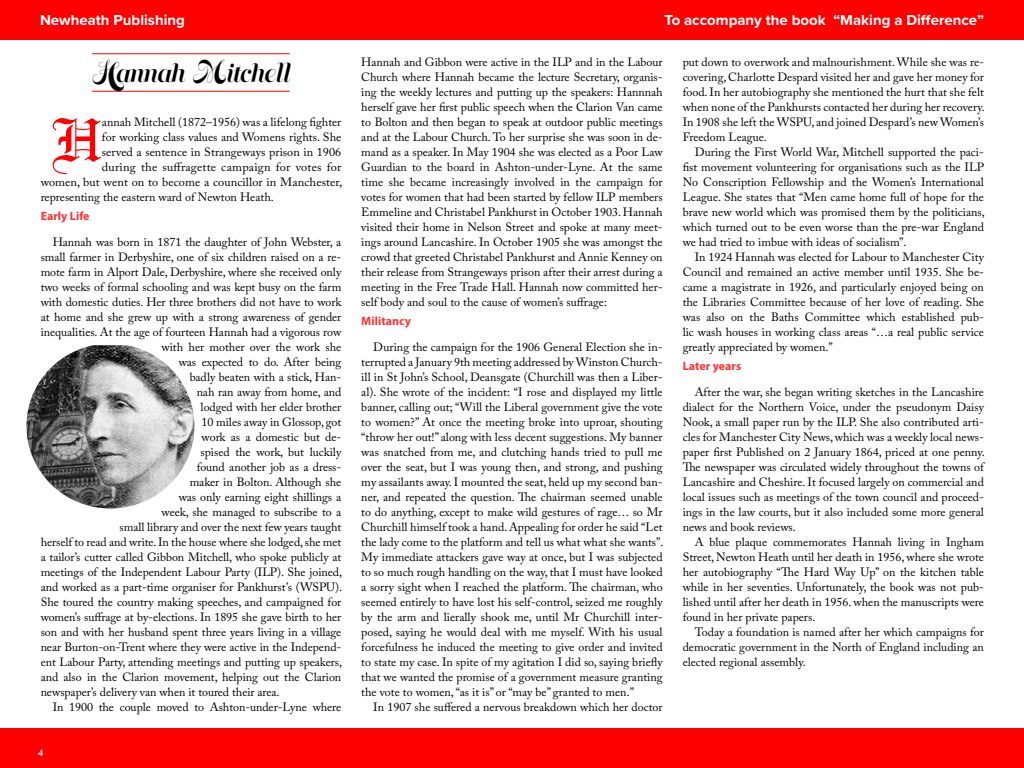
<style>
.page{position:relative;width:1024px;height:768px;background:#fff}
.page>*{position:absolute;margin:0;border:0;box-sizing:border-box;transform-origin:0 0}
.t1{font:63.8px "Linotext Std";color:#f00}
.t2{font:24px "Memoriam Pro Headline";color:#000}
.t3{font:700 15px "Proxima Nova";color:#fff}
.t4{font:12px/15px "Adobe Caslon Pro";letter-spacing:-.005em;color:#000;text-align:justify}
.t5{font:12px "Adobe Caslon Pro";letter-spacing:.015em;color:#000}
.t6{font:700 12px "Myriad Pro";color:#f33}
.t7{font:700 10px "Adobe Caslon Pro";color:#fff}
</style>
<div class="page">
<img style="left:26px;top:345px;width:168px;height:163px">
<hr style="left:92px;top:54px;width:198px;height:1px;background:#f00">
<hr style="left:92px;top:91px;width:198px;height:1px;background:#f00">
<div style="left:0;top:728px;width:1024px;height:40px;background:#f00"></div>
<div style="left:0;top:0;width:1024px;height:40px;background:#f00"></div>
<p class="t3" style="left:40px;top:8px;width:147px">Newheath Publishing</p>
<p class="t3" style="left:664px;top:8px;width:321px">To accompany the book “Making a Difference”</p>
<h2 class="t2" style="left:92px;top:59px;width:199px">Hannah Mitchell</h2>
<h1 class="t1" style="left:52px;top:102px;width:51px">H</h1>
<p class="t4" style="left:102px;top:114px;width:241px">annah Mitchell (1872–1956) was a lifelong fighter</p>
<p class="t4" style="left:102px;top:129px;width:241px">for working class values and Womens rights. She</p>
<p class="t4" style="left:102px;top:144px;width:241px">served a sentence in Strangeways prison in 1906</p>
<p class="t5" style="left:102px;top:160px;width:241px">during the suffragette campaign for votes for</p>
<p class="t4" style="left:41px;top:174px;width:303px">women, but went on to become a councillor in Manchester,</p>
<p class="t4" style="left:41px;top:189px;width:235px">representing the eastern ward of Newton Heath.</p>
<p class="t6" style="left:41px;top:208px;width:50px">Early Life</p>
<p class="t4" style="left:53px;top:234px;width:290px">Hannah was born in 1871 the daughter of John Webster, a</p>
<p class="t4" style="left:41px;top:249px;width:302px">small farmer in Derbyshire, one of six children raised on a re-</p>
<p class="t4" style="left:41px;top:264px;width:302px">mote farm in Alport Dale, Derbyshire, where she received only</p>
<p class="t4" style="left:41px;top:279px;width:302px">two weeks of formal schooling and was kept busy on the farm</p>
<p class="t4" style="left:41px;top:294px;width:302px">with domestic duties. Her three brothers did not have to work</p>
<p class="t4" style="left:41px;top:309px;width:302px">at home and she grew up with a strong awareness of gender</p>
<p class="t4" style="left:41px;top:324px;width:302px">inequalities. At the age of fourteen Hannah had a vigorous row</p>
<p class="t4" style="left:162px;top:339px;width:181px">with her mother over the work she</p>
<p class="t4" style="left:179px;top:354px;width:164px">was expected to do. After being</p>
<p class="t4" style="left:190px;top:369px;width:153px">badly beaten with a stick, Han-</p>
<p class="t4" style="left:197px;top:384px;width:146px">nah ran away from home, and</p>
<p class="t4" style="left:201px;top:399px;width:142px">lodged with her elder brother</p>
<p class="t4" style="left:202px;top:414px;width:141px">10 miles away in Glossop, got</p>
<p class="t4" style="left:202px;top:429px;width:141px">work as a domestic but de-</p>
<p class="t4" style="left:201px;top:444px;width:142px">spised the work, but luckily</p>
<p class="t4" style="left:197px;top:459px;width:146px">found another job as a dress-</p>
<p class="t4" style="left:190px;top:474px;width:153px">maker in Bolton. Although she</p>
<p class="t4" style="left:179px;top:489px;width:164px">was only earning eight shillings a</p>
<p class="t4" style="left:162px;top:504px;width:181px">week, she managed to subscribe to a</p>
<p class="t4" style="left:120px;top:519px;width:223px">small library and over the next few years taught</p>
<p class="t4" style="left:41px;top:534px;width:302px">herself to read and write. In the house where she lodged, she met</p>
<p class="t4" style="left:41px;top:549px;width:302px">a tailor’s cutter called Gibbon Mitchell, who spoke publicly at</p>
<p class="t4" style="left:41px;top:564px;width:303px">meetings of the Independent Labour Party (ILP). She joined,</p>
<p class="t4" style="left:41px;top:579px;width:303px">and worked as a part-time organiser for Pankhurst’s (WSPU).</p>
<p class="t4" style="left:41px;top:594px;width:302px">She toured the country making speeches, and campaigned for</p>
<p class="t4" style="left:41px;top:609px;width:302px">women’s suffrage at by-elections. In 1895 she gave birth to her</p>
<p class="t4" style="left:41px;top:624px;width:302px">son and with her husband spent three years living in a village</p>
<p class="t4" style="left:41px;top:639px;width:302px">near Burton-on-Trent where they were active in the Independ-</p>
<p class="t4" style="left:41px;top:654px;width:303px">ent Labour Party, attending meetings and putting up speakers,</p>
<p class="t4" style="left:41px;top:669px;width:302px">and also in the Clarion movement, helping out the Clarion</p>
<p class="t4" style="left:41px;top:684px;width:241px">newspaper’s delivery van when it toured their area.</p>
<p class="t4" style="left:53px;top:699px;width:290px">In 1900 the couple moved to Ashton-under-Lyne where</p>
<p class="t7" style="left:38px;top:747px;width:6px">4</p>
<p class="t4" style="left:361px;top:54px;width:303px">Hannah and Gibbon were active in the ILP and in the Labour Church where Hannah became the lecture Secretary, organis&shy;ing the weekly lectures and putting up the speakers: Hannnah herself gave her first public speech when the Clarion Van came to Bolton and then began to speak at outdoor public meetings and at the Labour Church. To her surprise she was soon in de&shy;mand as a speaker. In May 1904 she was elected as a Poor Law Guardian to the board in Ashton-under-Lyne. At the same time she became increasingly involved in the campaign for votes for women that had been started by fellow ILP members Emmeline and Christabel Pankhurst in October 1903. Hannah visited their home in Nelson Street and spoke at many meet&shy;ings around Lancashire. In October 1905 she was amongst the crowd that greeted Christabel Pankhurst and Annie Kenney on their release from Strangeways prison after their arrest during a meeting in the Free Trade Hall. Hannah now committed her&shy;self body and soul to the cause of women’s suffrage:</p>
<p class="t6" style="left:361px;top:313px;width:51px">Militancy</p>
<p class="t4" style="left:361px;top:339px;width:304px;text-indent:12px">During the campaign for the 1906 General Election she in&shy;terrupted a January 9th meeting addressed by Winston Church&shy;ill in St John’s School, Deansgate (Churchill was then a Liber&shy;al). She wrote of the incident: “I rose and displayed my little banner, calling out; “Will the Liberal government give the vote to women?” At once the meeting broke into uproar, shouting “throw her out!” along with less decent suggestions. My banner was snatched from me, and clutching hands tried to pull me over the seat, but I was young then, and strong, and pushing my assailants away. I mounted the seat, held up my second ban&shy;ner, and repeated the question. The chairman seemed unable to do anything, except to make wild gestures of rage… so Mr Churchill himself took a hand. Appealing for order he said “Let the lady come to the platform and tell us what what she wants”.<br>My immediate attackers gave way at once, but I was subjected to so much rough handling on the way, that I must have looked a sorry sight when I reached the platform. The chairman, who seemed entirely to have lost his self-control, seized me roughly by the arm and lierally shook me, until Mr Churchill inter&shy;posed, saying he would deal with me myself. With his usual forcefulness he induced the meeting to give order and invited to state my case. In spite of my agitation I did so, saying briefly that we wanted the promise of a government measure granting the vote to women, “as it is” or “may be” granted to men.”</p>
<p class="t4" style="left:373px;top:699px;width:291px">In 1907 she suffered a nervous breakdown which her doctor</p>
<p class="t4" style="left:683px;top:54px;width:304px">put down to overwork and malnourishment. While she was re&shy;covering, Charlotte Despard visited her and gave her money for food. In her autobiography she mentioned the hurt that she felt when none of the Pankhursts contacted her during her recovery.<br>In 1908 she left the WSPU, and joined Despard’s new Women’s Freedom League.</p>
<p class="t4" style="left:683px;top:144px;width:304px;text-indent:12px">During the First World War, Mitchell supported the paci&shy;fist movement volunteering for organisations such as the ILP No Conscription Fellowship and the Women’s International League. She states that “Men came home full of hope for the brave new world which was promised them by the politicians, which turned out to be even worse than the pre-war England we had tried to imbue with ideas of socialism”.</p>
<p class="t4" style="left:683px;top:249px;width:303px;text-indent:12px">In 1924 Hannah was elected for Labour to Manchester City Council and remained an active member until 1935. She be&shy;came a magistrate in 1926, and particularly enjoyed being on the Libraries Committee because of her love of reading. She was also on the Baths Committee which established pub&shy;lic wash houses in working class areas “…a real public service greatly appreciated by women.”</p>
<p class="t6" style="left:683px;top:358px;width:60px">Later years</p>
<p class="t4" style="left:683px;top:384px;width:304px;text-indent:12px">After the war, she began writing sketches in the Lancashire dialect for the Northern Voice, under the pseudonym Daisy Nook, a small paper run by the ILP. She also contributed arti&shy;cles for Manchester City News, which was a weekly local news&shy;paper first Published on 2 January 1864, priced at one penny.<br>The newspaper was circulated widely throughout the towns of Lancashire and Cheshire. It focused largely on commercial and local issues such as meetings of the town council and proceed&shy;ings in the law courts, but it also included some more general news and book reviews.</p>
<p class="t4" style="left:683px;top:534px;width:303px;text-indent:12px">A blue plaque commemorates Hannah living in Ingham Street, Newton Heath until her death in 1956, where she wrote her autobiography “The Hard Way Up” on the kitchen table while in her seventies. Unfortunately, the book was not pub&shy;lished until after her death in 1956. when the manuscripts were found in her private papers.</p>
<p class="t4" style="left:683px;top:624px;width:303px;text-indent:12px">Today a foundation is named after her which campaigns for democratic government in the North of England including an elected regional assembly.</p>
</div>
